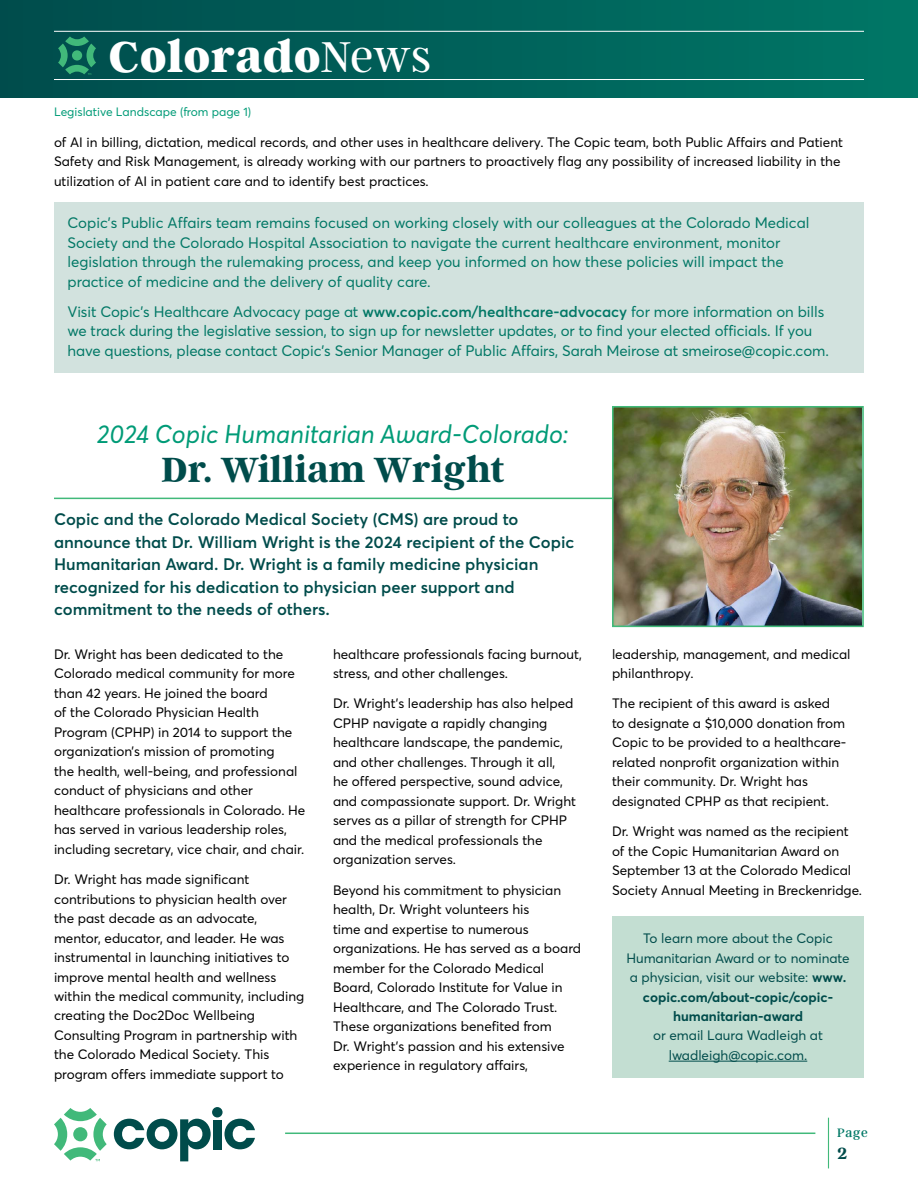
<style>
.page{position:relative;width:918px;height:1188px;background:#fff}
.page>*{position:absolute;margin:0;border:0;box-sizing:border-box;transform-origin:0 0}
.t1{font:800 48px "Argent CF";letter-spacing:.005em;color:#fff}
.t2{font:700 39px "Argent CF";letter-spacing:-.005em;color:#004c4b}
.t3{font:italic 25.5px "Averta";color:#009b77}
.t4{font:700 18px "Argent CF";color:#004c4b}
.t5{font:600 16.5px/22.5px "Averta";color:#004c4b}
.t6{font:15px/19.5px "Averta";letter-spacing:-.005em;color:#027866}
.t7{font:13.5px/19.5px "Averta";color:#000}
.t8{font:13.5px/19.5px "Averta";color:#004c4b;text-align:center}
.t9{font:13.5px "Argent CF";color:#027866}
.t10{font:12px "Averta";color:#009b77}
.s1{font-weight:300}
.s2{font-weight:600}
.s3{font-weight:700}
</style>
<div class="page">
<div style="left:0;top:0;width:918px;height:97px;background:linear-gradient(to right,#014d4d,#017767)"></div>
<hr style="left:54px;top:79px;width:810px;height:1px;background:#fff">
<hr style="left:54px;top:31px;width:810px;height:1px;background:#fff">
<div style="left:54px;top:203px;width:810px;height:170px;background:#d2e2de"></div>
<svg style="left:58px;top:36px;width:38px;height:39px"></svg>
<hr style="left:828px;top:1118px;width:1px;height:50px;background:#41b97a">
<svg style="left:114px;top:1119px;width:97px;height:42px"></svg>
<div style="left:213px;top:1121px;width:8px;height:29px;background:#004c4b"></div>
<div style="left:212px;top:1107px;width:11px;height:10px;background:#004c4b;border-radius:50%"></div>
<svg style="left:224px;top:1119px;width:31px;height:30px"></svg>
<svg style="left:54px;top:1108px;width:53px;height:53px"></svg>
<hr style="left:285px;top:1133px;width:530px;height:1px;background:#41b97a">
<hr style="left:54px;top:498px;width:794px;height:1px;background:#41b97a">
<img style="left:615px;top:409px;width:246px;height:215px">
<div style="left:612px;top:406px;width:252px;height:221px;border:2px solid #41b97a"></div>
<div style="left:612px;top:916px;width:252px;height:162px;background:#c3ded2"></div>
<hr style="left:669px;top:1061px;width:138px;height:1px;background:#004c4b">
<h1 class="t1" style="left:108px;top:31px;width:324px">Colorado<span class="s1">News</span></h1>
<p class="t10" style="left:54px;top:104px;width:199px">Legislative Landscape (from page 1)</p>
<p class="t7" style="left:54px;top:132px;width:790px">of AI in billing, dictation, medical records, and other uses in healthcare delivery. The Copic team, both Public Affairs and Patient<br>Safety and Risk Management, is already working with our partners to proactively flag any possibility of increased liability in the utilization of AI in patient care and to identify best practices.</p>
<p class="t6" style="left:68px;top:213px;width:744px">Copic’s Public Affairs team remains focused on working closely with our colleagues at the Colorado Medical Society and the Colorado Hospital Association to navigate the current healthcare environment, monitor legislation through the rulemaking process, and keep you informed on how these policies will impact the practice of medicine and the delivery of quality care.</p>
<p class="t6" style="left:68px;top:301px;width:763px">Visit Copic’s Healthcare Advocacy page at <span class="s2">www.copic.com/healthcare-advocacy</span> for more information on bills we track during the legislative session, to sign up for newsletter updates, or to find your elected officials. If you have questions, please contact Copic’s Senior Manager of Public Affairs, Sarah Meirose at smeirose@copic.com.</p>
<h3 class="t3" style="left:97px;top:417px;width:473px">2024 Copic Humanitarian Award-Colorado:</h3>
<h2 class="t2" style="left:161px;top:448px;width:345px">Dr. William Wright</h2>
<p class="t5" style="left:54px;top:508px;width:522px">Copic and the Colorado Medical Society (CMS) are proud to announce that Dr. William Wright is the 2024 recipient of the Copic Humanitarian Award. Dr. Wright is a family medicine physician recognized for his dedication to physician peer support and commitment to the needs of others.</p>
<p class="t7" style="left:54px;top:644px;width:253px">Dr. Wright has been dedicated to the Colorado medical community for more than 42 years. He joined the board<br>of the Colorado Physician Health Program (CPHP) in 2014 to support the organization’s mission of promoting<br>the health, well-being, and professional conduct of physicians and other healthcare professionals in Colorado. He has served in various leadership roles, including secretary, vice chair, and chair.</p>
<p class="t7" style="left:54px;top:869px;width:252px">Dr. Wright has made significant contributions to physician health over the past decade as an advocate, mentor, educator, and leader. He was instrumental in launching initiatives to improve mental health and wellness within the medical community, including creating the Doc2Doc Wellbeing Consulting Program in partnership with the Colorado Medical Society. This program offers immediate support to</p>
<p class="t7" style="left:333px;top:644px;width:250px">healthcare professionals facing burnout, stress, and other challenges.</p>
<p class="t7" style="left:333px;top:693px;width:245px">Dr. Wright’s leadership has also helped CPHP navigate a rapidly changing healthcare landscape, the pandemic, and other challenges. Through it all,<br>he offered perspective, sound advice, and compassionate support. Dr. Wright serves as a pillar of strength for CPHP and the medical professionals the organization serves.</p>
<p class="t7" style="left:333px;top:880px;width:250px">Beyond his commitment to physician health, Dr. Wright volunteers his<br>time and expertise to numerous organizations. He has served as a board member for the Colorado Medical Board, Colorado Institute for Value in Healthcare, and The Colorado Trust.<br>These organizations benefited from<br>Dr. Wright’s passion and his extensive experience in regulatory affairs,</p>
<p class="t7" style="left:612px;top:644px;width:240px">leadership, management, and medical philanthropy.</p>
<p class="t7" style="left:612px;top:693px;width:236px">The recipient of this award is asked<br>to designate a $10,000 donation from Copic to be provided to a healthcare&shy;related nonprofit organization within their community. Dr. Wright has designated CPHP as that recipient.</p>
<p class="t7" style="left:612px;top:821px;width:252px">Dr. Wright was named as the recipient of the Copic Humanitarian Award on September 13 at the Colorado Medical Society Annual Meeting in Breckenridge.</p>
<p class="t8" style="left:626px;top:928px;width:225px">To learn more about the Copic<br>Humanitarian Award or to nominate a physician, visit our website: <span class="s3">www. copic.com/about-copic/copic&shy;humanitarian-award</span></p>
<p class="t8" style="left:653px;top:1025px;width:171px">or email Laura Wadleigh at lwadleigh@copic.com.</p>
<p class="t9" style="left:837px;top:1126px;width:32px">Page</p>
<h3 class="t4" style="left:838px;top:1144px;width:11px">2</h3>
</div>
